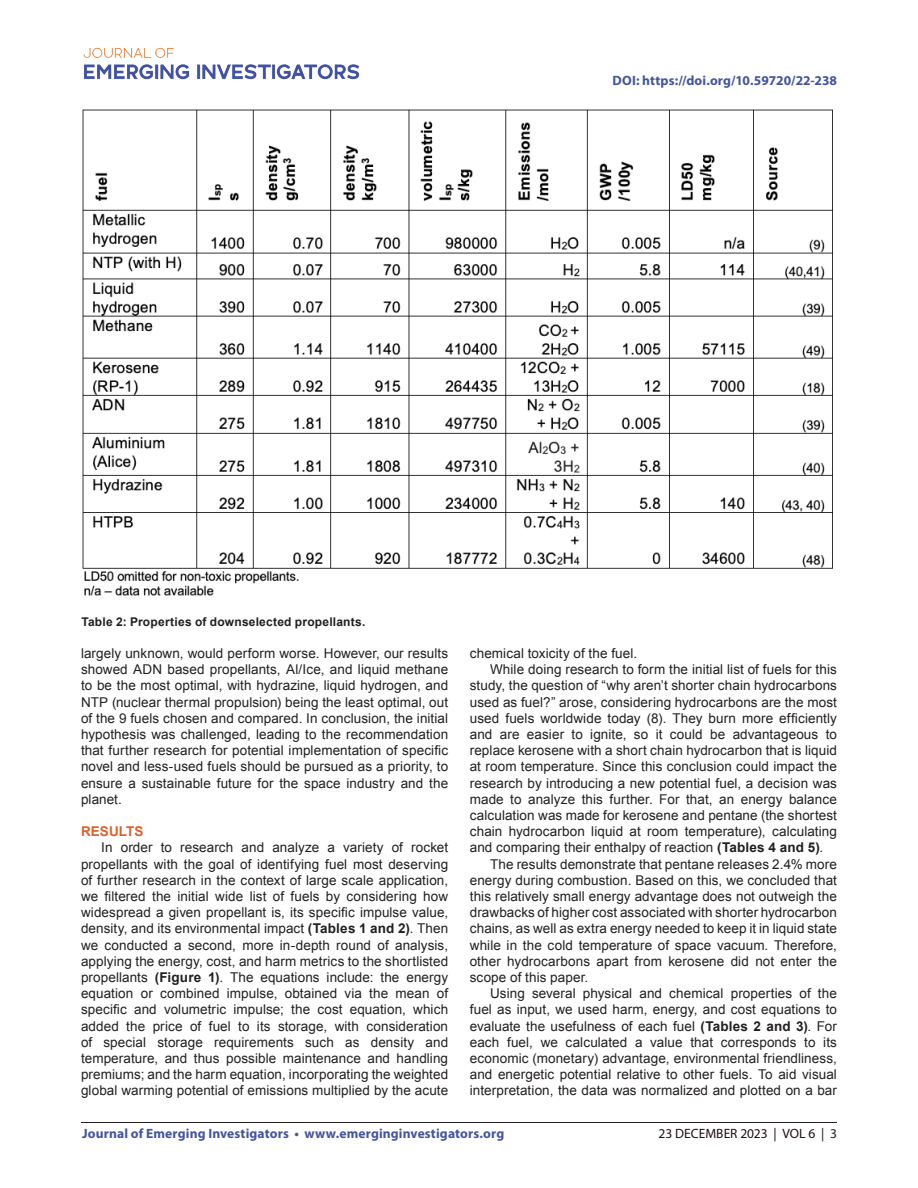
<style>
.page{position:relative;width:918px;height:1188px;background:#fff}
.page>*{position:absolute;margin:0;border:0;box-sizing:border-box;transform-origin:0 0}
.t1{font:13.5px/16.2px "Arial";letter-spacing:.005em;color:#231f20;text-align:justify}
.t2{font:700 13.5px "Myriad Pro";letter-spacing:.01em;color:#43559f}
.t3{font:13.5px "Myriad Pro";color:#230e10}
.t4{font:700 13.5px "Arial";letter-spacing:.005em;color:#dd602a}
.t5{font:700 12px "Arial";letter-spacing:.02em;color:#231f20}
.s1{font-weight:700}
.s2{color:#231f20}
</style>
<div class="page">
<hr style="left:81px;top:1122px;width:756px;height:1px;background:#231f20">
<img style="left:83px;top:47px;width:277px;height:33px">
<img style="left:82px;top:109px;width:751px;height:487px">
<p class="t2" style="left:613px;top:72px;width:226px">DOI: https://doi.org/10.59720/22-238</p>
<p class="t5" style="left:81px;top:614px;width:285px">Table 2: Properties of downselected propellants.</p>
<p class="t1" style="left:81px;top:645px;width:369px">largely unknown, would perform worse. However, our results showed ADN based propellants, Al/Ice, and liquid methane to be the most optimal, with hydrazine, liquid hydrogen, and NTP (nuclear thermal propulsion) being the least optimal, out of the 9 fuels chosen and compared. In conclusion, the initial hypothesis was challenged, leading to the recommendation that further research for potential implementation of specific novel and less-used fuels should be pursued as a priority, to ensure a sustainable future for the space industry and the planet.</p>
<p class="t4" style="left:81px;top:823px;width:64px">RESULTS</p>
<p class="t1" style="left:81px;top:840px;width:369px;text-indent:20px">In order to research and analyze a variety of rocket propellants with the goal of identifying fuel most deserving of further research in the context of large scale application, we filtered the initial wide list of fuels by considering how widespread a given propellant is, its specific impulse value, density, and its environmental impact <span class="s1">(Tables 1 and 2)</span>. Then we conducted a second, more in-depth round of analysis, applying the energy, cost, and harm metrics to the shortlisted propellants <span class="s1">(Figure 1)</span>. The equations include: the energy equation or combined impulse, obtained via the mean of specific and volumetric impulse; the cost equation, which added the price of fuel to its storage, with consideration of special storage requirements such as density and temperature, and thus possible maintenance and handling premiums; and the harm equation, incorporating the weighted global warming potential of emissions multiplied by the acute</p>
<p class="t1" style="left:470px;top:645px;width:169px">chemical toxicity of the fuel.</p>
<p class="t1" style="left:470px;top:661px;width:369px;text-indent:20px">While doing research to form the initial list of fuels for this study, the question of “why aren’t shorter chain hydrocarbons used as fuel?” arose, considering hydrocarbons are the most used fuels worldwide today (8). They burn more efficiently and are easier to ignite, so it could be advantageous to replace kerosene with a short chain hydrocarbon that is liquid at room temperature. Since this conclusion could impact the research by introducing a new potential fuel, a decision was made to analyze this further. For that, an energy balance calculation was made for kerosene and pentane (the shortest chain hydrocarbon liquid at room temperature), calculating and comparing their enthalpy of reaction <span class="s1">(Tables 4 and 5)</span>.</p>
<p class="t1" style="left:470px;top:856px;width:369px;text-indent:20px">The results demonstrate that pentane releases 2.4% more energy during combustion. Based on this, we concluded that this relatively small energy advantage does not outweigh the drawbacks of higher cost associated with shorter hydrocarbon chains, as well as extra energy needed to keep it in liquid state while in the cold temperature of space vacuum. Therefore, other hydrocarbons apart from kerosene did not enter the scope of this paper.</p>
<p class="t1" style="left:470px;top:985px;width:369px;text-indent:20px">Using several physical and chemical properties of the fuel as input, we used harm, energy, and cost equations to evaluate the usefulness of each fuel <span class="s1">(Tables 2 and 3)</span>. For each fuel, we calculated a value that corresponds to its economic (monetary) advantage, environmental friendliness, and energetic potential relative to other fuels. To aid visual interpretation, the data was normalized and plotted on a bar</p>
<p class="t2" style="left:82px;top:1125px;width:424px">Journal of Emerging Investigators • www.emerginginvestigators.org</p>
<p class="t3" style="left:659px;top:1125px;width:180px">23 DECEMBER 2023 | VOL 6 | <span class="s2">3</span></p>
</div>
